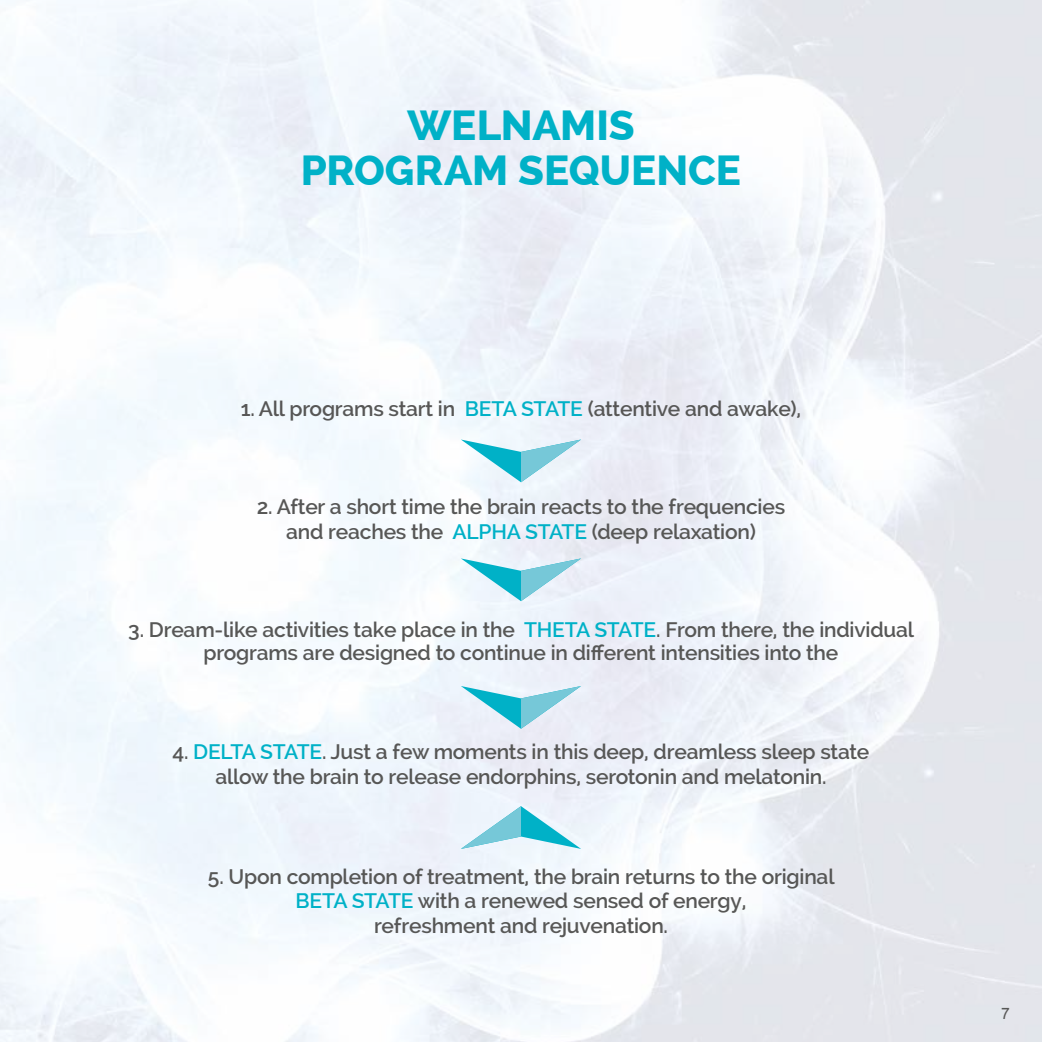
<style>
.page{position:relative;width:1042px;height:1042px;background:#fff}
.page>*{position:absolute;margin:0;border:0;box-sizing:border-box;transform-origin:0 0}
.t1{font:800 42px/45.5px "Raleway";letter-spacing:-.005em;color:#00b1c7;text-align:center}
.t2{font:600 21px/24.5px "Raleway";letter-spacing:-.01em;color:#575756;text-align:center}
.t3{font:15.75px "Arial";color:#575756}
.s1{color:#00b1c7}
</style>
<div class="page">
<hr style="left:0;top:0;width:1px;height:1042px;background:#000">
<svg style="left:461px;top:439px;width:120px;height:43px"></svg>
<svg style="left:461px;top:558px;width:120px;height:43px"></svg>
<svg style="left:461px;top:686px;width:120px;height:43px;background:#acdde9"></svg>
<svg style="left:461px;top:806px;width:120px;height:43px"></svg>
<h1 class="t1" style="left:301px;top:103px;width:442px">WELNAMIS<br>PROGRAM SEQUENCE</h1>
<p class="t2" style="left:241px;top:396px;width:562px">1. All programs start in <span class="s1">BETA STATE</span> (attentive and awake),</p>
<p class="t2" style="left:257px;top:494px;width:530px">2. After a short time the brain reacts to the frequencies and reaches the <span class="s1">ALPHA STATE</span> (deep relaxation)</p>
<p class="t2" style="left:128px;top:618px;width:787px;line-height:22.8px">3. Dream-like activities take place in the <span class="s1">THETA STATE</span>. From there, the individual programs are designed to continue in different intensities into the</p>
<p class="t2" style="left:173px;top:740px;width:698px">4. <span class="s1">DELTA STATE</span>. Just a few moments in this deep, dreamless sleep state allow the brain to release endorphins, serotonin and melatonin.</p>
<p class="t2" style="left:208px;top:864px;width:628px">5. Upon completion of treatment, the brain returns to the original<br><span class="s1">BETA STATE</span> with a renewed sensed of energy,<br>refreshment and rejuvenation.</p>
<p class="t3" style="left:1001px;top:1003px;width:10px">7</p>
</div>
